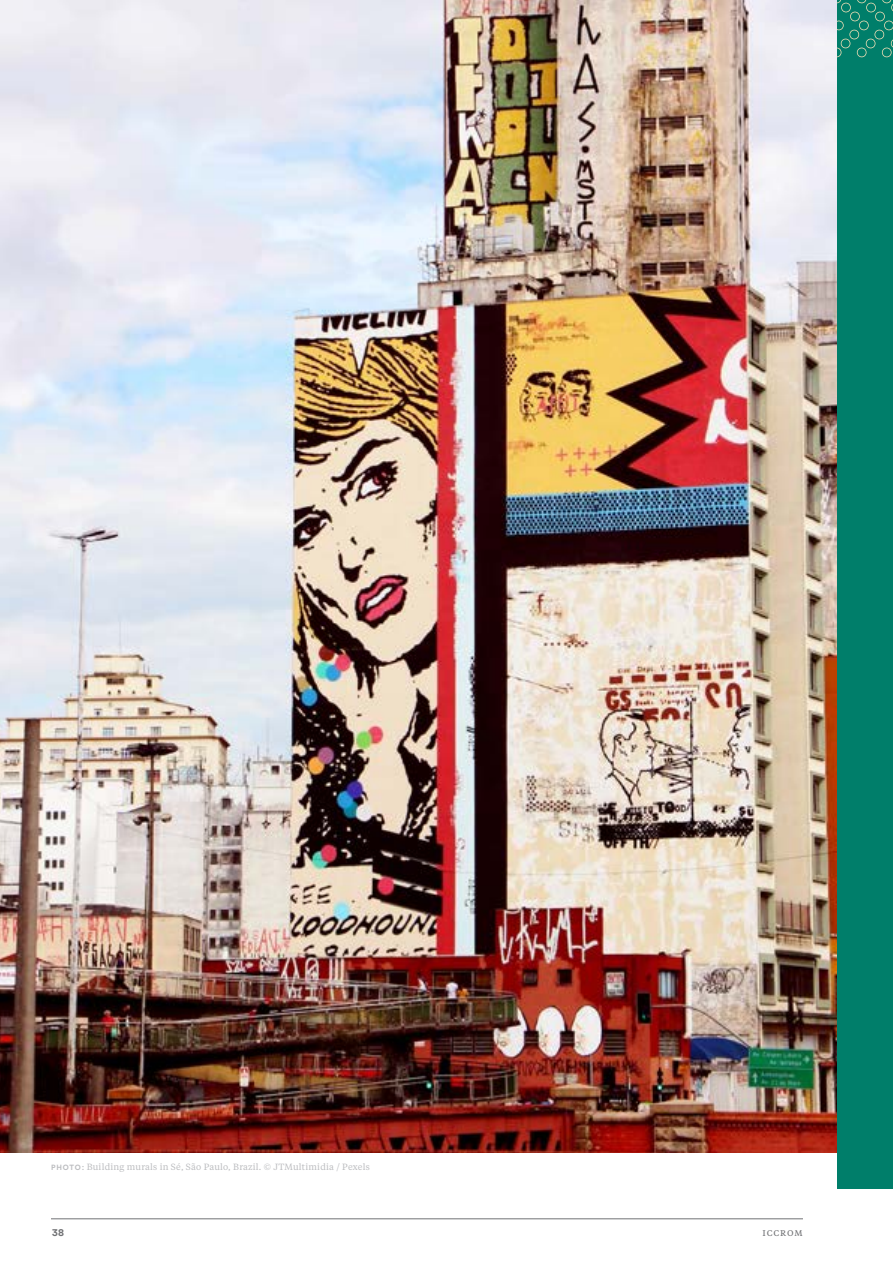
<style>
.page{position:relative;width:893px;height:1263px;background:#fff}
.page>*{position:absolute;margin:0;border:0;box-sizing:border-box;transform-origin:0 0}
.t1{font:700 10.5px "Circular Std";color:#717275}
.t2{font:9.75px "Tiempos Text";letter-spacing:.08em;color:#717275}
.Photo_Caption__on_wh{font:9px "Tiempos Text";letter-spacing:.02em;color:#bcbdc0}
.s1{font-family:"Circular Std";font-weight:700;font-size:7.5px}
</style>
<div class="page">
<hr style="left:51px;top:1218px;width:752px;height:1px;background:#717275">
<img style="left:0;top:0;width:837px;height:1152px">
<div style="left:837px;top:0;width:56px;height:1188px;background:#007e6a"></div>
<svg style="left:837px;top:0;width:56px;height:57px"></svg>
<p class="Photo_Caption__on_wh" style="left:51px;top:1161px;width:320px"><span class="s1">PHOTO</span>: Building murals in Sé, São Paulo, Brazil. © JTMultimidia / Pexels</p>
<p class="t1" style="left:52px;top:1225px;width:14px">38</p>
<p class="t2" style="left:763px;top:1226px;width:41px">iccrom</p>
</div>
